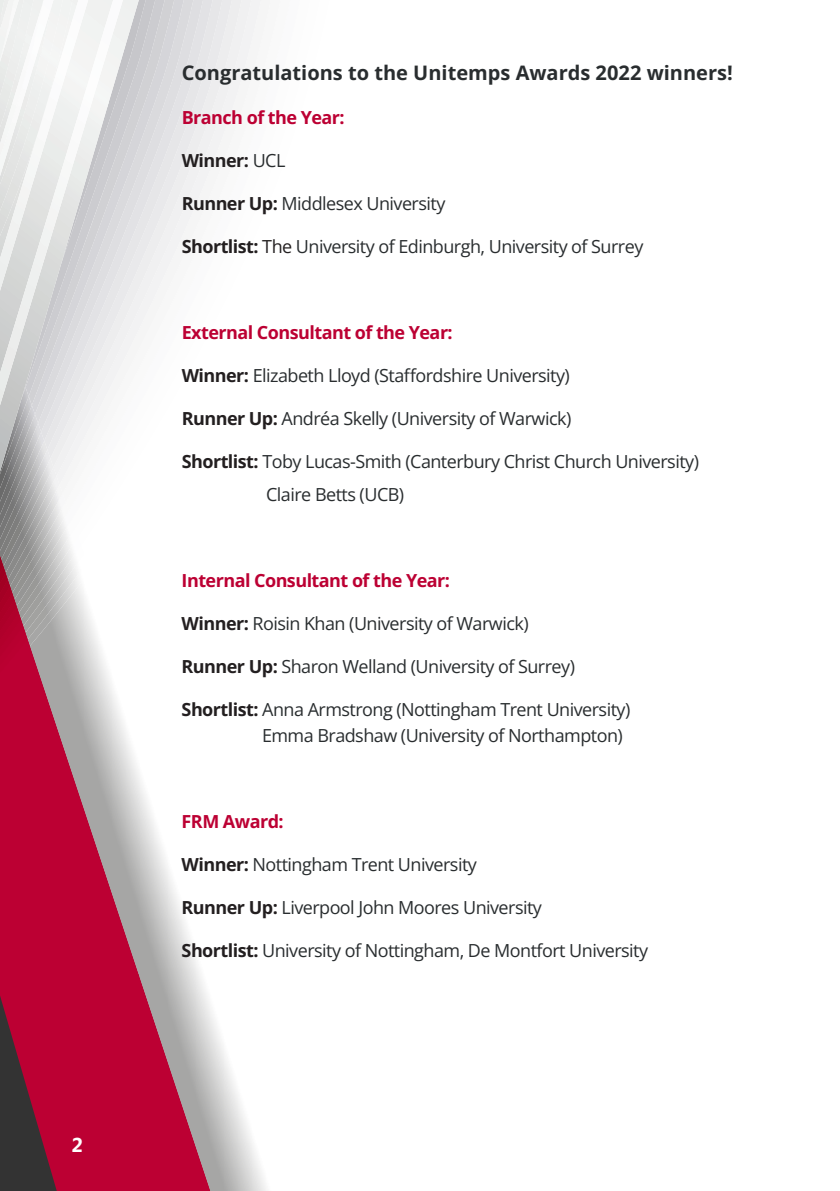
<style>
.page{position:relative;width:840px;height:1191px;background:#fff}
.page>*{position:absolute;margin:0;border:0;box-sizing:border-box;transform-origin:0 0}
.t1{font:700 20px "Open Sans";color:#292d2f}
.t2{font:700 20px "Segoe UI";color:#fff}
.t3{font:18px/33px "Open Sans";letter-spacing:-.03em;color:#292d2f}
.t4{font:700 18px "Open Sans";letter-spacing:-.03em;color:#bc0033}
.t5{font:700 18px "Open Sans";letter-spacing:-.03em;color:#231f20}
.s1{font-weight:400;color:#292d2f}
.s2{font-weight:700;color:#231f20}
.s3{color:#231f20}
</style>
<div class="page">
<svg style="left:93px;top:732px;width:158px;height:459px"></svg>
<svg style="left:242px;top:0;width:9px;height:76px"></svg>
<svg style="left:233px;top:0;width:9px;height:105px"></svg>
<svg style="left:224px;top:0;width:9px;height:134px"></svg>
<svg style="left:215px;top:0;width:9px;height:158px"></svg>
<div style="left:206px;top:0;width:9px;height:181px;background:#ededee"></div>
<svg style="left:197px;top:0;width:9px;height:203px;fill:#e9e9eb"></svg>
<svg style="left:189px;top:0;width:8px;height:219px;fill:#e9e9eb"></svg>
<svg style="left:180px;top:0;width:9px;height:242px;fill:#e6e6e8"></svg>
<svg style="left:172px;top:0;width:8px;height:260px;fill:#e6e6e8"></svg>
<svg style="left:93px;top:694px;width:32px;height:38px"></svg>
<svg style="left:93px;top:635px;width:20px;height:59px"></svg>
<svg style="left:0;top:0;width:172px;height:422px"></svg>
<svg style="left:0;top:296px;width:93px;height:895px;background:#b75d76"></svg>
<p class="t2" style="left:71px;top:1130px;width:13px">2</p>
<p class="t1" style="left:182px;top:59px;width:552px">Congratulations to the Unitemps Awards 2022 winners!</p>
<p class="t4" style="left:182px;top:105px;width:164px">Branch of the Year:</p>
<p class="t5" style="left:182px;top:148px;width:105px">Winner: <span class="s1">UCL</span></p>
<p class="t3" style="left:182px;top:186px;width:265px"><span class="s2">Runner Up:</span> Middlesex University</p>
<p class="t3" style="left:182px;top:229px;width:463px"><span class="s2">Shortlist:</span> <span class="s3">The</span> University of Edinburgh, University of Surrey</p>
<p class="t4" style="left:182px;top:320px;width:272px">External Consultant of the Year:</p>
<p class="t3" style="left:182px;top:358px;width:389px"><span class="s2">Winner:</span> Elizabeth Lloyd (Staffordshire University)</p>
<p class="t3" style="left:182px;top:401px;width:391px"><span class="s2">Runner Up:</span> Andréa Skelly (University of Warwick)</p>
<p class="t3" style="left:266px;top:444px;width:434px;text-indent:-84px"><span class="s2">Shortlist:</span> Toby Lucas-Smith (Canterbury Christ Church University)<br>Claire Betts (UCB)</p>
<p class="t4" style="left:181px;top:568px;width:270px">Internal Consultant of the Year:</p>
<p class="t3" style="left:181px;top:606px;width:348px"><span class="s2">Winner:</span> Roisin Khan (University of Warwick)</p>
<p class="t3" style="left:181px;top:649px;width:394px"><span class="s2">Runner Up:</span> Sharon Welland (University of Surrey)</p>
<p class="t3" style="left:262px;top:696px;width:369px;line-height:26px;text-indent:-80px"><span class="s2">Shortlist:</span> Anna Armstrong (Nottingham Trent University)<br>Emma Bradshaw (University of Northampton)</p>
<p class="t4" style="left:181px;top:809px;width:103px">FRM Award:</p>
<p class="t3" style="left:181px;top:847px;width:296px"><span class="s2">Winner:</span> Nottingham Trent University</p>
<p class="t3" style="left:181px;top:890px;width:361px"><span class="s2">Runner Up:</span> Liverpool John Moores University</p>
<p class="t3" style="left:181px;top:933px;width:468px"><span class="s2">Shortlist:</span> University of Nottingham, De Montfort University</p>
</div>
